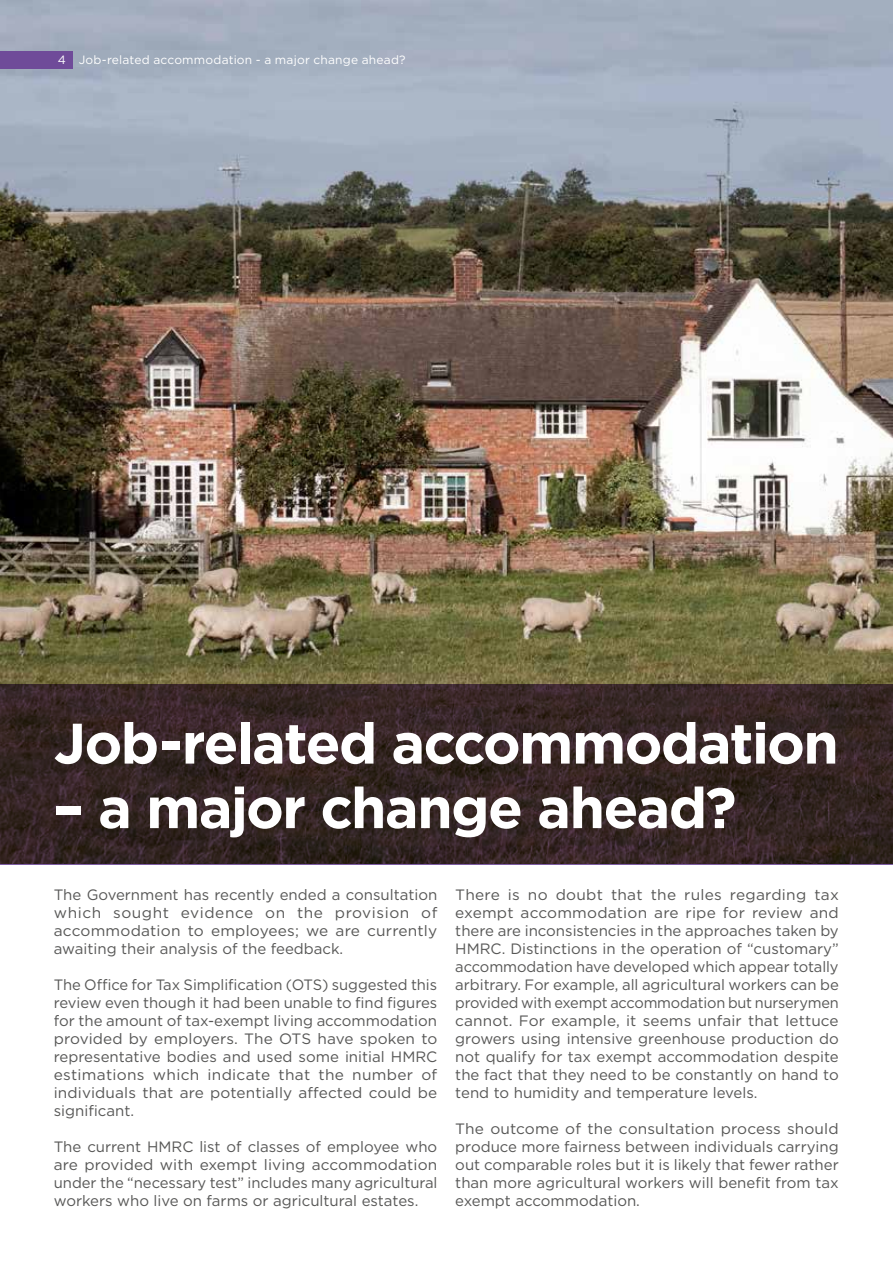
<style>
.page{position:relative;width:893px;height:1263px;background:#fff}
.page>*{position:absolute;margin:0;border:0;box-sizing:border-box;transform-origin:0 0}
.t1{font:700 57px "Gotham";letter-spacing:-.03em;color:#fff}
.t2{font:15px/18px "Gotham";color:#575756;text-align:justify}
.t3{font:12px "Gotham";letter-spacing:.02em;color:#fff}
</style>
<div class="page">
<img style="left:0;top:0;width:893px;height:684px">
<div style="left:0;top:51px;width:72px;height:17px;background:#6f4b99"></div>
<svg style="left:0;top:684px;width:893px;height:180px;background:#352524"></svg>
<p class="t3" style="left:58px;top:52px;width:349px">4 Job-related accommodation - a major change ahead?</p>
<h1 class="t1" style="left:54px;top:706px;width:786px">Job-related accommodation</h1>
<h1 class="t1" style="left:54px;top:770px;width:684px">– a major change ahead?</h1>
<p class="t2" style="left:54px;top:885px;width:385px">The Government has recently ended a consultation which sought evidence on the provision of accommodation to employees; we are currently awaiting their analysis of the feedback.</p>
<p class="t2" style="left:54px;top:975px;width:385px">The Office for Tax Simplification (OTS) suggested this review even though it had been unable to find figures for the amount of tax-exempt living accommodation provided by employers. The OTS have spoken to representative bodies and used some initial HMRC estimations which indicate that the number of individuals that are potentially affected could be significant.</p>
<p class="t2" style="left:54px;top:1137px;width:385px">The current HMRC list of classes of employee who are provided with exempt living accommodation under the “necessary test” includes many agricultural workers who live on farms or agricultural estates.</p>
<p class="t2" style="left:455px;top:885px;width:385px">There is no doubt that the rules regarding tax exempt accommodation are ripe for review and there are inconsistencies in the approaches taken by HMRC. Distinctions in the operation of “customary” accommodation have developed which appear totally arbitrary. For example, all agricultural workers can be provided with exempt accommodation but nurserymen cannot. For example, it seems unfair that lettuce growers using intensive greenhouse production do not qualify for tax exempt accommodation despite the fact that they need to be constantly on hand to tend to humidity and temperature levels.</p>
<p class="t2" style="left:455px;top:1119px;width:385px">The outcome of the consultation process should produce more fairness between individuals carrying out comparable roles but it is likely that fewer rather than more agricultural workers will benefit from tax exempt accommodation.</p>
</div>
